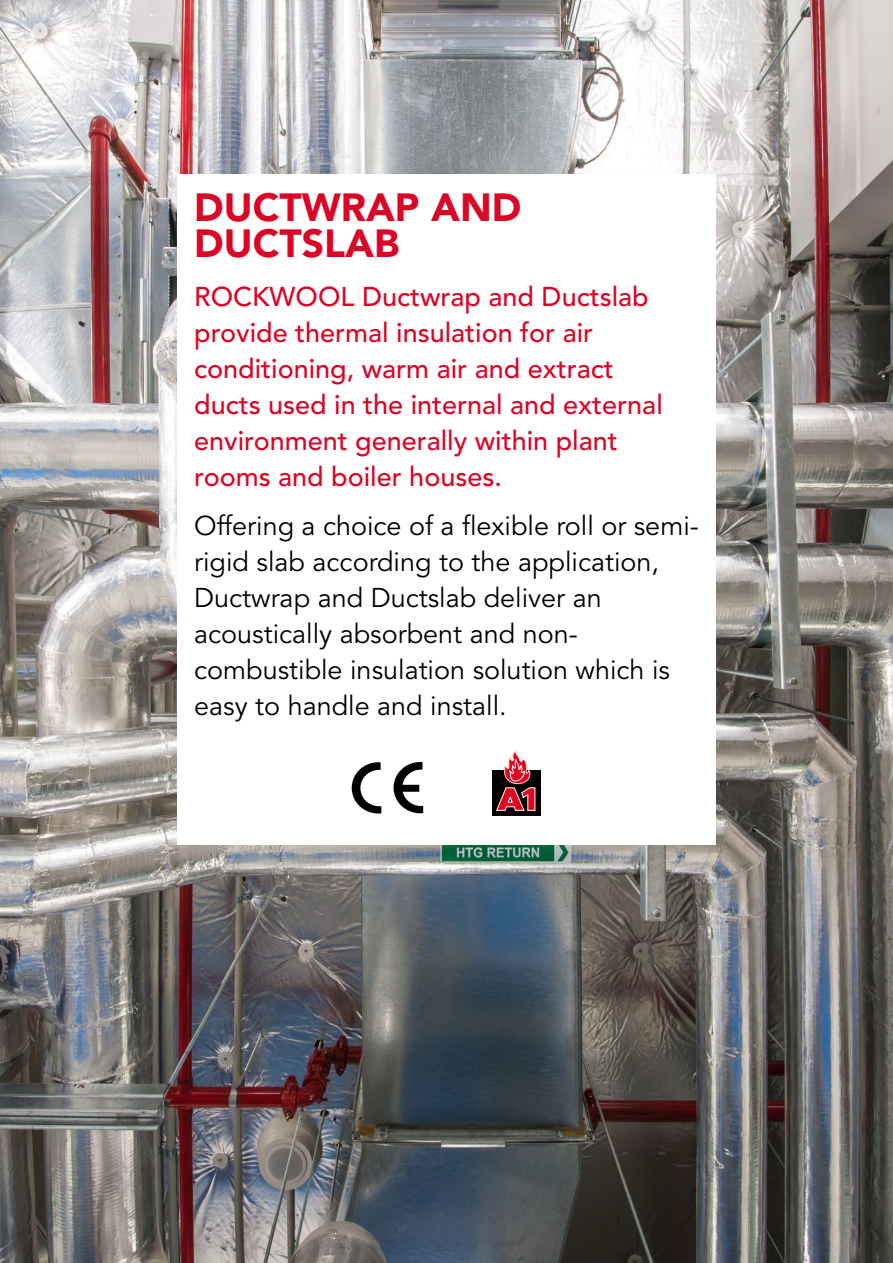
<style>
.page{position:relative;width:893px;height:1263px;background:#fff}
.page>*{position:absolute;margin:0;border:0;box-sizing:border-box;transform-origin:0 0}
.t1{font:900 39px/36px "Avenir LT Std";color:#db0626}
.t2{font:27px/36px "Avenir LT Std";color:#000}
.t3{font:500 27px/36px "Avenir LT Std";color:#db0626}
</style>
<div class="page">
<img style="left:0;top:0;width:893px;height:1263px">
<div style="left:177px;top:175px;width:539px;height:670px;background:#fff"></div>
<div style="left:493px;top:770px;width:48px;height:45px;background:#000"></div>
<svg style="left:496px;top:750px;width:40px;height:61px"></svg>
<svg style="left:352px;top:762px;width:29px;height:51px"></svg>
<svg style="left:394px;top:762px;width:29px;height:51px"></svg>
<h1 class="t1" style="left:194px;top:190px;width:329px">DUCTWRAP AND<br>DUCTSLAB</h1>
<p class="t3" style="left:194px;top:279px;width:470px">ROCKWOOL Ductwrap and Ductslab provide thermal insulation for air conditioning, warm air and extract ducts used in the internal and external environment generally within plant rooms and boiler houses.</p>
<p class="t2" style="left:194px;top:508px;width:506px">Offering a choice of a flexible roll or semi&shy;rigid slab according to the application, Ductwrap and Ductslab deliver an acoustically absorbent and non&shy;combustible insulation solution which is easy to handle and install.</p>
</div>
